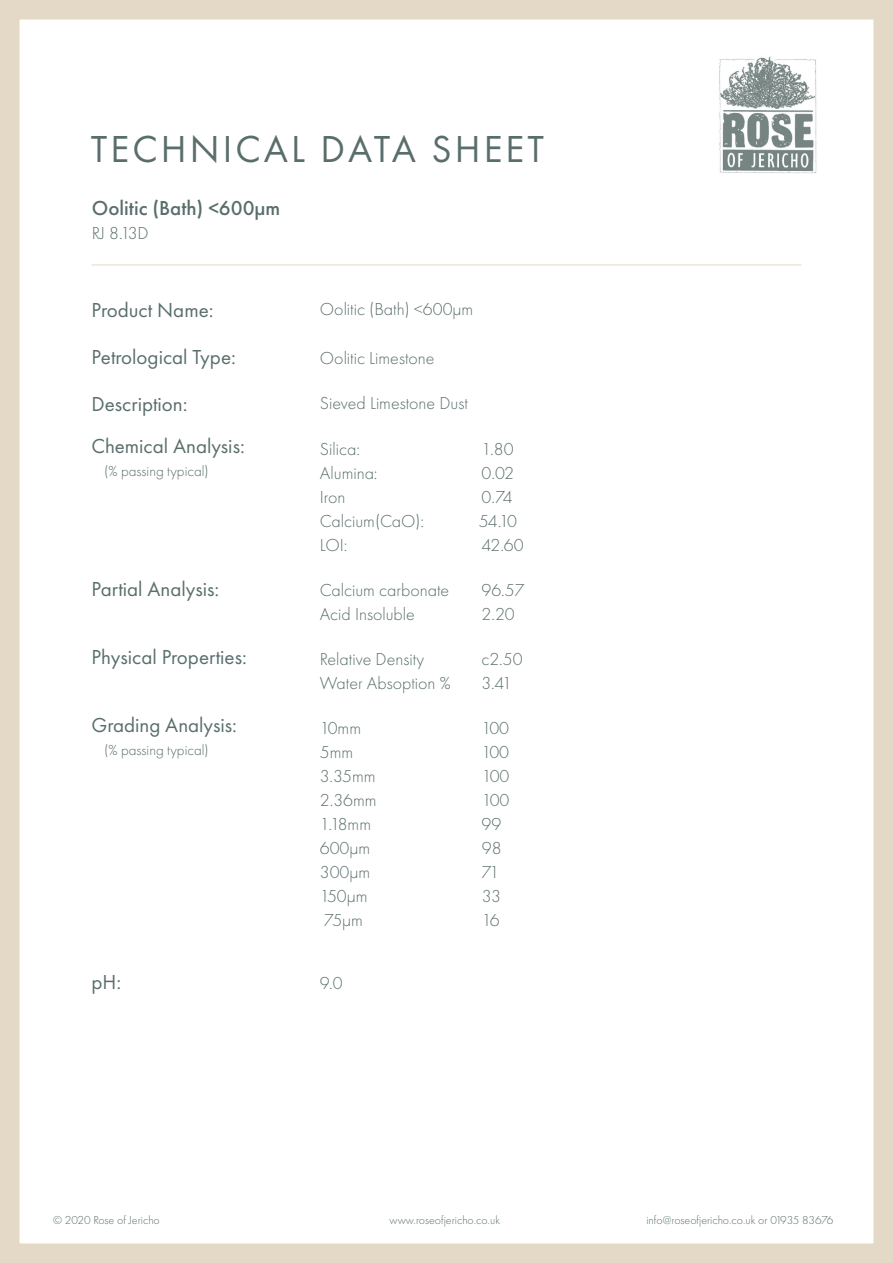
<style>
.page{position:relative;width:893px;height:1263px;background:#fff}
.page>*{position:absolute;margin:0;border:0;box-sizing:border-box;transform-origin:0 0}
.t1{font:39px "Futura PT";letter-spacing:.08em;color:#596e6c}
.t2{font:21px "Futura PT";color:#596e6c}
.t3{font:500 21px "Futura PT";color:#596e6c}
.t4{font:300 18px "Futura PT";color:#596e6c}
.t5{font:300 15px "Futura PT";color:#596e6c}
.t6{font:300 12px "Futura PT";color:#596e6c}
</style>
<div class="page">
<div style="left:0;top:0;width:893px;height:1263px;border:20px solid #e4d9c7"></div>
<hr style="left:92px;top:265px;width:709px;height:1px;background:#e4d9c7">
<img style="left:719px;top:56px;width:98px;height:118px">
<p class="t1" style="left:91px;top:126px;width:455px">TECHNICAL DATA SHEET</p>
<p class="t3" style="left:92px;top:195px;width:190px">Oolitic (Bath) &lt;600µm</p>
<p class="t4" style="left:92px;top:223px;width:58px">RJ 8.13D</p>
<p class="t2" style="left:92px;top:297px;width:124px">Product Name:</p>
<p class="t2" style="left:92px;top:344px;width:146px">Petrological Type:</p>
<p class="t2" style="left:92px;top:391px;width:98px">Description:</p>
<p class="t2" style="left:92px;top:434px;width:155px">Chemical Analysis:</p>
<p class="t5" style="left:104px;top:463px;width:106px">(% passing typical)</p>
<p class="t2" style="left:92px;top:577px;width:129px">Partial Analysis:</p>
<p class="t2" style="left:92px;top:644px;width:157px">Physical Properties:</p>
<p class="t2" style="left:92px;top:712px;width:147px">Grading Analysis:</p>
<p class="t5" style="left:104px;top:741px;width:106px">(% passing typical)</p>
<p class="t2" style="left:92px;top:969px;width:31px">pH:</p>
<p class="t4" style="left:320px;top:298px;width:155px">Oolitic (Bath) &lt;600µm</p>
<p class="t4" style="left:320px;top:348px;width:116px">Oolitic Limestone</p>
<p class="t4" style="left:320px;top:393px;width:150px">Sieved Limestone Dust</p>
<p class="t4" style="left:320px;top:438px;width:42px">Silica:</p>
<p class="t4" style="left:481px;top:438px;width:34px">1.80</p>
<p class="t4" style="left:320px;top:462px;width:59px">Alumina:</p>
<p class="t4" style="left:481px;top:462px;width:34px">0.02</p>
<p class="t4" style="left:320px;top:486px;width:27px">Iron</p>
<p class="t4" style="left:481px;top:486px;width:33px">0.74</p>
<p class="t4" style="left:320px;top:510px;width:106px">Calcium(CaO):</p>
<p class="t4" style="left:479px;top:510px;width:40px">54.10</p>
<p class="t4" style="left:320px;top:534px;width:29px">LOI:</p>
<p class="t4" style="left:481px;top:534px;width:44px">42.60</p>
<p class="t4" style="left:320px;top:580px;width:131px">Calcium carbonate</p>
<p class="t4" style="left:481px;top:580px;width:45px">96.57</p>
<p class="t4" style="left:320px;top:604px;width:96px">Acid Insoluble</p>
<p class="t4" style="left:481px;top:604px;width:35px">2.20</p>
<p class="t4" style="left:320px;top:649px;width:106px">Relative Density</p>
<p class="t4" style="left:481px;top:649px;width:43px">c2.50</p>
<p class="t4" style="left:320px;top:673px;width:132px">Water Absoption %</p>
<p class="t4" style="left:481px;top:673px;width:32px">3.41</p>
<p class="t4" style="left:320px;top:718px;width:43px">10mm</p>
<p class="t4" style="left:481px;top:718px;width:29px">100</p>
<p class="t4" style="left:320px;top:742px;width:35px">5mm</p>
<p class="t4" style="left:481px;top:742px;width:29px">100</p>
<p class="t4" style="left:320px;top:766px;width:57px">3.35mm</p>
<p class="t4" style="left:482px;top:766px;width:29px">100</p>
<p class="t4" style="left:320px;top:790px;width:58px">2.36mm</p>
<p class="t4" style="left:482px;top:790px;width:29px">100</p>
<p class="t4" style="left:320px;top:814px;width:53px">1.18mm</p>
<p class="t4" style="left:481px;top:814px;width:21px">99</p>
<p class="t4" style="left:320px;top:838px;width:52px">600µm</p>
<p class="t4" style="left:482px;top:838px;width:21px">98</p>
<p class="t4" style="left:320px;top:862px;width:52px">300µm</p>
<p class="t4" style="left:482px;top:862px;width:19px">71</p>
<p class="t4" style="left:320px;top:886px;width:49px">150µm</p>
<p class="t4" style="left:482px;top:886px;width:21px">33</p>
<p class="t4" style="left:324px;top:910px;width:40px">75µm</p>
<p class="t4" style="left:482px;top:910px;width:19px">16</p>
<p class="t4" style="left:320px;top:972px;width:24px">9.0</p>
<p class="t6" style="left:53px;top:1213px;width:108px">© 2020 Rose of Jericho</p>
<p class="t6" style="left:390px;top:1213px;width:112px">www.roseofjericho.co.uk</p>
<p class="t6" style="left:646px;top:1213px;width:189px">info@roseofjericho.co.uk or 01935 83676</p>
</div>
